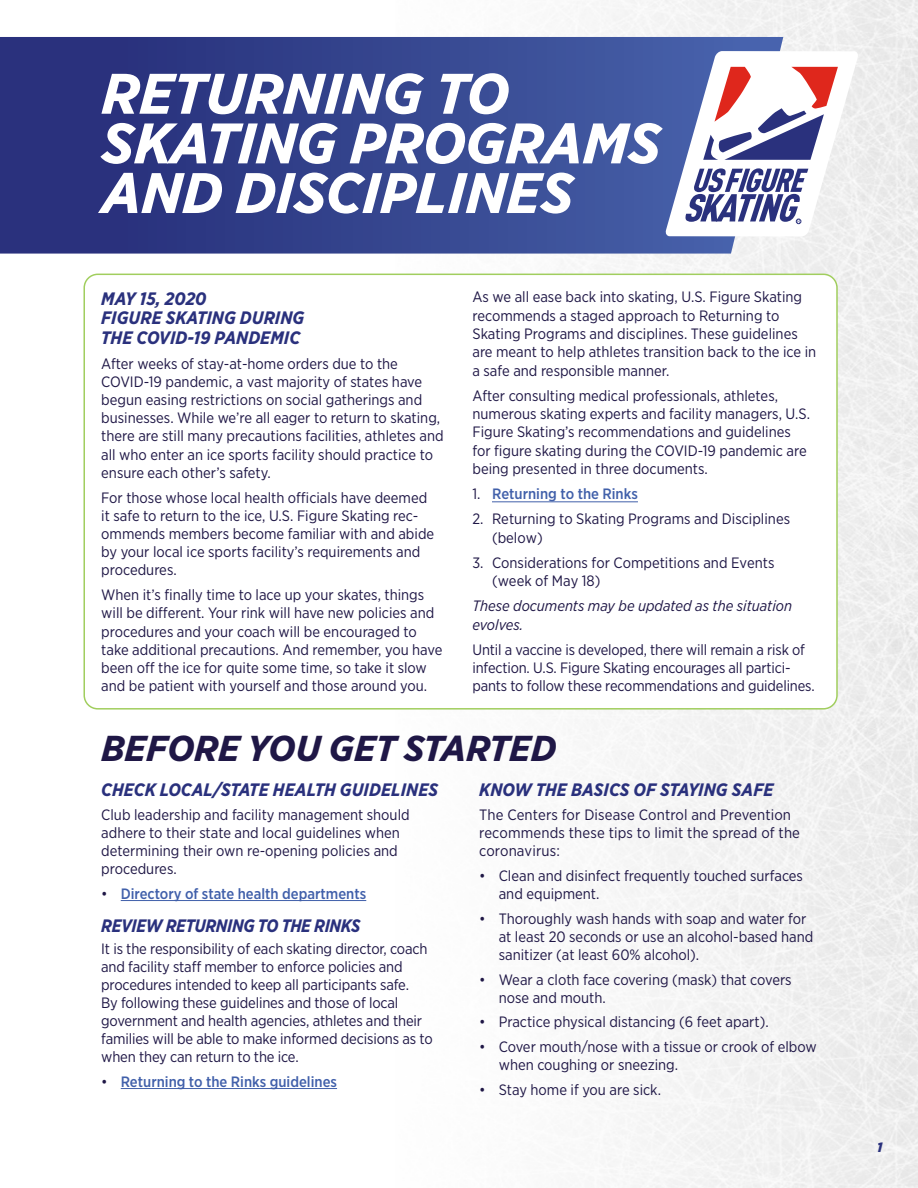
<style>
.page{position:relative;width:918px;height:1188px;background:#fff}
.page>*{position:absolute;margin:0;border:0;box-sizing:border-box;transform-origin:0 0}
.t1{font:italic 700 57px/49.7px "Gotham Narrow";letter-spacing:-.01em;color:#fff;scale:1.08 1}
.t2{font:italic 700 36px "Gotham Narrow";letter-spacing:-.01em;color:#1f1746;scale:1.08 1}
.t3{font:italic 700 18px/19.6px "Gotham Narrow";color:#2a317d}
.t4{font:italic 700 18px "Gotham Narrow";letter-spacing:-.02em;color:#2a317d;scale:.96 1}
.t5{font:15px/18px "Gotham Narrow";color:#1f1746}
.t6{font:500 15px "Gotham Narrow";color:#4160aa}
.t7{font:italic 15px/18.3px "Gotham Narrow";color:#1f1746}
.t8{font:italic 900 13.5px "Gotham Narrow";color:#2a317d}
.s1{font-weight:400;color:#1f1746}
</style>
<div class="page">
<img style="left:288px;top:0;width:630px;height:1188px">
<div style="left:84px;top:274px;width:753px;height:435px;background:#fff;border-radius:14px"></div>
<div style="left:83px;top:274px;width:755px;height:436px;border:2px solid #a1ce5e;border-radius:14px"></div>
<hr style="left:121px;top:900px;width:245px;height:1px;background:#4160aa">
<hr style="left:121px;top:1088px;width:216px;height:1px;background:#4160aa">
<hr style="left:492px;top:501px;width:146px;height:1px;background:#4160aa">
<svg style="left:0;top:37px;width:783px;height:217px;background:#35448d"></svg>
<svg style="left:665px;top:51px;width:194px;height:185px"></svg>
<h1 class="t1" style="left:101px;top:69px;width:520px">RETURNING TO<br>SKATING PROGRAMS<br>AND DISCIPLINES</h1>
<p class="t3" style="left:101px;top:288px;width:205px">MAY 15, 2020<br>FIGURE SKATING DURING<br>THE COVID-19 PANDEMIC</p>
<p class="t5" style="left:101px;top:354px;width:344px">After weeks of stay-at-home orders due to the COVID-19 pandemic, a vast majority of states have begun easing restrictions on social gatherings and businesses. While we’re all eager to return to skating, there are still many precautions facilities, athletes and all who enter an ice sports facility should practice to ensure each other’s safety.</p>
<p class="t5" style="left:101px;top:488px;width:335px">For those whose local health officials have deemed it safe to return to the ice, U.S. Figure Skating rec&shy;ommends members become familiar with and abide by your local ice sports facility’s requirements and procedures.</p>
<p class="t5" style="left:101px;top:586px;width:343px">When it’s finally time to lace up your skates, things will be different. Your rink will have new policies and procedures and your coach will be encouraged to take additional precautions. And remember, you have been off the ice for quite some time, so take it slow and be patient with yourself and those around you.</p>
<p class="t5" style="left:472px;top:288px;width:345px">As we all ease back into skating, U.S. Figure Skating recommends a staged approach to Returning to Skating Programs and disciplines. These guidelines are meant to help athletes transition back to the ice in a safe and responsible manner.</p>
<p class="t5" style="left:472px;top:386px;width:339px">After consulting medical professionals, athletes, numerous skating experts and facility managers, U.S.<br>Figure Skating’s recommendations and guidelines for figure skating during the COVID-19 pandemic are being presented in three documents.</p>
<p class="t6" style="left:472px;top:484px;width:167px"><span class="s1">1.</span> Returning to the Rinks</p>
<p class="t5" style="left:492px;top:510px;width:300px;text-indent:-20px">2. Returning to Skating Programs and Disciplines (below)</p>
<p class="t5" style="left:492px;top:553px;width:284px;text-indent:-20px">3. Considerations for Competitions and Events (week of May 18)</p>
<p class="t7" style="left:472px;top:596px;width:321px">These documents may be updated as the situation evolves.</p>
<p class="t5" style="left:472px;top:640px;width:344px">Until a vaccine is developed, there will remain a risk of infection. U.S. Figure Skating encourages all partici&shy;pants to follow these recommendations and guidelines.</p>
<h2 class="t2" style="left:101px;top:726px;width:423px">BEFORE YOU GET STARTED</h2>
<p class="t3" style="left:101px;top:779px;width:339px">CHECK LOCAL/STATE HEALTH GUIDELINES</p>
<p class="t5" style="left:101px;top:806px;width:310px">Club leadership and facility management should adhere to their state and local guidelines when determining their own re-opening policies and procedures.</p>
<p class="t6" style="left:101px;top:884px;width:267px"><span class="s1">•</span> Directory of state health departments</p>
<p class="t4" style="left:101px;top:914px;width:271px">REVIEW RETURNING TO THE RINKS</p>
<p class="t5" style="left:101px;top:940px;width:333px">It is the responsibility of each skating director, coach and facility staff member to enforce policies and procedures intended to keep all participants safe.<br>By following these guidelines and those of local government and health agencies, athletes and their families will be able to make informed decisions as to when they can return to the ice.</p>
<p class="t6" style="left:101px;top:1072px;width:237px"><span class="s1">•</span> Returning to the Rinks guidelines</p>
<p class="t3" style="left:479px;top:779px;width:296px">KNOW THE BASICS OF STAYING SAFE</p>
<p class="t5" style="left:479px;top:806px;width:322px">The Centers for Disease Control and Prevention recommends these tips to limit the spread of the coronavirus:</p>
<p class="t5" style="left:499px;top:866px;width:306px;text-indent:-20px">• Clean and disinfect frequently touched surfaces and equipment.</p>
<p class="t5" style="left:499px;top:909px;width:316px;text-indent:-20px">• Thoroughly wash hands with soap and water for at least 20 seconds or use an alcohol-based hand sanitizer (at least 60% alcohol).</p>
<p class="t5" style="left:499px;top:970px;width:294px;text-indent:-20px">• Wear a cloth face covering (mask) that covers nose and mouth.</p>
<p class="t5" style="left:479px;top:1013px;width:291px">• Practice physical distancing (6 feet apart).</p>
<p class="t5" style="left:499px;top:1037px;width:320px;text-indent:-20px">• Cover mouth/nose with a tissue or crook of elbow when coughing or sneezing.</p>
<p class="t5" style="left:479px;top:1080px;width:183px">• Stay home if you are sick.</p>
<p class="t8" style="left:877px;top:1138px;width:7px">1</p>
</div>
